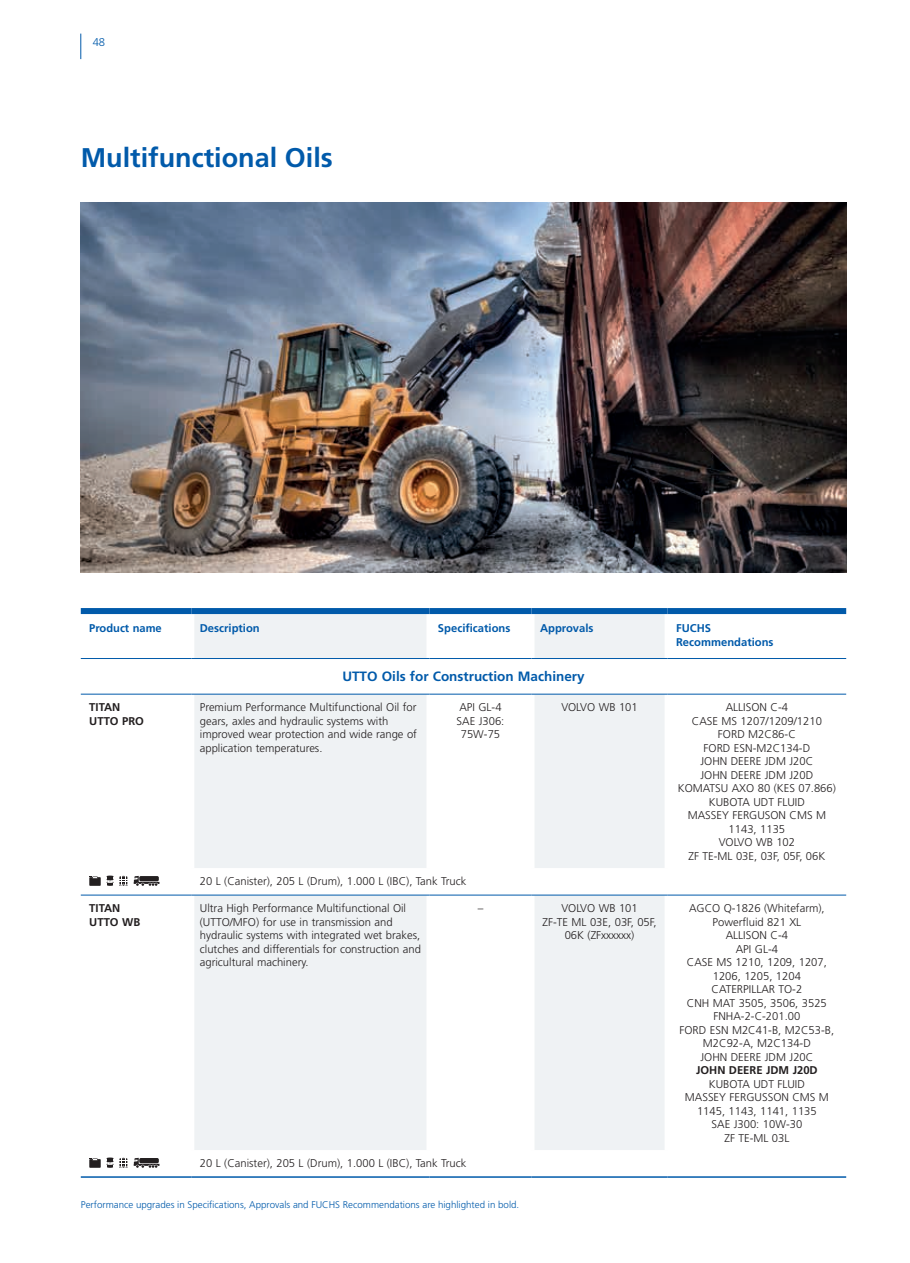
<style>
.page{position:relative;width:910px;height:1263px;background:#fff}
.page>*{position:absolute;margin:0;border:0;box-sizing:border-box;transform-origin:0 0}
.t1{font:700 27px "Frutiger LT Std";color:#015aaa}
.t2{font:700 13.5px "Frutiger LT Std";color:#015aaa}
.t3{font:300 11.25px/13.5px "Frutiger LT Std";color:#231f20;text-align:center}
.t4{font:700 11.25px/13.5px "Frutiger LT Std";color:#015aaa}
.t5{font:700 11.25px/13.5px "Frutiger LT Std";color:#231f20}
.t6{font:300 11.25px "Frutiger LT Std";color:#015aaa}
.t7{font:300 9.75px "Frutiger LT Std";color:#015aaa}
</style>
<div class="page">
<img style="left:81px;top:203px;width:765px;height:369px">
<svg style="left:191px;top:614px;width:477px;height:254px;fill:#eff2f4"></svg>
<svg style="left:194px;top:894px;width:652px;height:256px;fill:#eff2f4"></svg>
<div style="left:188px;top:614px;width:6px;height:44px;background:#fff"></div>
<div style="left:426px;top:614px;width:6px;height:44px;background:#fff"></div>
<div style="left:528px;top:614px;width:6px;height:44px;background:#fff"></div>
<div style="left:665px;top:614px;width:6px;height:44px;background:#fff"></div>
<div style="left:81px;top:608px;width:110px;height:6px;background:#015aaa"></div>
<div style="left:191px;top:608px;width:238px;height:6px;background:#015aaa"></div>
<div style="left:429px;top:608px;width:102px;height:6px;background:#015aaa"></div>
<div style="left:531px;top:608px;width:137px;height:6px;background:#015aaa"></div>
<div style="left:668px;top:608px;width:178px;height:6px;background:#015aaa"></div>
<div style="left:188px;top:694px;width:6px;height:174px;background:#fff"></div>
<div style="left:426px;top:694px;width:6px;height:174px;background:#fff"></div>
<div style="left:528px;top:694px;width:6px;height:174px;background:#fff"></div>
<div style="left:665px;top:694px;width:6px;height:174px;background:#fff"></div>
<div style="left:426px;top:895px;width:6px;height:255px;background:#fff"></div>
<div style="left:528px;top:895px;width:6px;height:255px;background:#fff"></div>
<div style="left:665px;top:895px;width:6px;height:255px;background:#fff"></div>
<hr style="left:81px;top:658px;width:110px;height:1px;background:#015aaa">
<hr style="left:191px;top:658px;width:238px;height:1px;background:#015aaa">
<hr style="left:429px;top:658px;width:102px;height:1px;background:#015aaa">
<hr style="left:531px;top:658px;width:137px;height:1px;background:#015aaa">
<hr style="left:668px;top:658px;width:178px;height:1px;background:#015aaa">
<hr style="left:81px;top:694px;width:110px;height:1px;background:#015aaa">
<hr style="left:191px;top:694px;width:238px;height:1px;background:#015aaa">
<hr style="left:429px;top:694px;width:102px;height:1px;background:#015aaa">
<hr style="left:531px;top:694px;width:137px;height:1px;background:#015aaa">
<hr style="left:668px;top:694px;width:178px;height:1px;background:#015aaa">
<hr style="left:81px;top:1176px;width:110px;height:2px;background:#015aaa">
<hr style="left:191px;top:1176px;width:238px;height:2px;background:#015aaa">
<hr style="left:429px;top:1176px;width:102px;height:2px;background:#015aaa">
<hr style="left:531px;top:1176px;width:137px;height:2px;background:#015aaa">
<hr style="left:668px;top:1176px;width:178px;height:2px;background:#015aaa">
<hr style="left:191px;top:895px;width:238px;height:1px;background:#015aaa">
<hr style="left:429px;top:895px;width:102px;height:1px;background:#015aaa">
<hr style="left:531px;top:895px;width:137px;height:1px;background:#015aaa">
<hr style="left:668px;top:895px;width:178px;height:1px;background:#015aaa">
<svg style="left:81px;top:875px;width:110px;height:302px"></svg>
<svg style="left:80px;top:34px;width:1px;height:25px"></svg>
<p class="t6" style="left:93px;top:36px;width:14px">48</p>
<h1 class="t1" style="left:81px;top:142px;width:254px">Multifunctional Oils</h1>
<p class="t4" style="left:89px;top:622px;width:74px">Product name</p>
<p class="t4" style="left:200px;top:622px;width:61px">Description</p>
<p class="t4" style="left:438px;top:622px;width:74px">Specifications</p>
<p class="t4" style="left:540px;top:622px;width:55px">Approvals</p>
<p class="t4" style="left:676px;top:622px;width:99px">FUCHS<br>Recommendations</p>
<p class="t2" style="left:342px;top:669px;width:244px">UTTO Oils for Construction Machinery</p>
<p class="t5" style="left:89px;top:700px;width:56px">TITAN<br>UTTO PRO</p>
<p class="t3" style="left:200px;top:701px;width:219px;text-align:left">Premium Performance Multifunctional Oil for gears, axles and hydraulic systems with improved wear protection and wide range of application temperatures.</p>
<p class="t3" style="left:457px;top:701px;width:49px">API GL-4<br>SAE J306:<br>75W-75</p>
<p class="t3" style="left:561px;top:701px;width:78px">VOLVO WB 101</p>
<p class="t3" style="left:678px;top:701px;width:160px">ALLISON C-4<br>CASE MS 1207/1209/1210<br>FORD M2C86-C<br>FORD ESN-M2C134-D<br>JOHN DEERE JDM J20C<br>JOHN DEERE JDM J20D<br>KOMATSU AXO 80 (KES 07.866)<br>KUBOTA UDT FLUID<br>MASSEY FERGUSON CMS M<br>1143, 1135<br>VOLVO WB 102<br>ZF TE-ML 03E, 03F, 05F, 06K</p>
<p class="t3" style="left:200px;top:874px;width:268px">20 L (Canister), 205 L (Drum), 1.000 L (IBC), Tank Truck</p>
<p class="t5" style="left:89px;top:901px;width:52px">TITAN<br>UTTO WB</p>
<p class="t3" style="left:200px;top:901px;width:223px;text-align:left">Ultra High Performance Multifunctional Oil (UTTO/MFO) for use in transmission and hydraulic systems with integrated wet brakes, clutches and differentials for construction and agricultural machinery.</p>
<p class="t3" style="left:478px;top:901px;width:7px">–</p>
<p class="t3" style="left:543px;top:901px;width:116px">VOLVO WB 101<br>ZF-TE ML 03E, 03F, 05F,<br>06K (ZFxxxxxx)</p>
<p class="t3" style="left:679px;top:901px;width:156px">AGCO Q-1826 (Whitefarm),<br>Powerfluid 821 XL<br>ALLISON C-4<br>API GL-4<br>CASE MS 1210, 1209, 1207,<br>1206, 1205, 1204<br>CATERPILLAR TO-2<br>CNH MAT 3505, 3506, 3525<br>FNHA-2-C-201.00<br>FORD ESN M2C41-B, M2C53-B,<br>M2C92-A, M2C134-D<br>JOHN DEERE JDM J20C</p>
<p class="t5" style="left:696px;top:1063px;width:123px">JOHN DEERE JDM J20D</p>
<p class="t3" style="left:685px;top:1077px;width:146px">KUBOTA UDT FLUID<br>MASSEY FERGUSSON CMS M<br>1145, 1143, 1141, 1135<br>SAE J300: 10W-30<br>ZF TE-ML 03L</p>
<p class="t3" style="left:200px;top:1156px;width:268px">20 L (Canister), 205 L (Drum), 1.000 L (IBC), Tank Truck</p>
<p class="t7" style="left:81px;top:1199px;width:440px">Performance upgrades in Specifications, Approvals and FUCHS Recommendations are highlighted in bold.</p>
</div>
